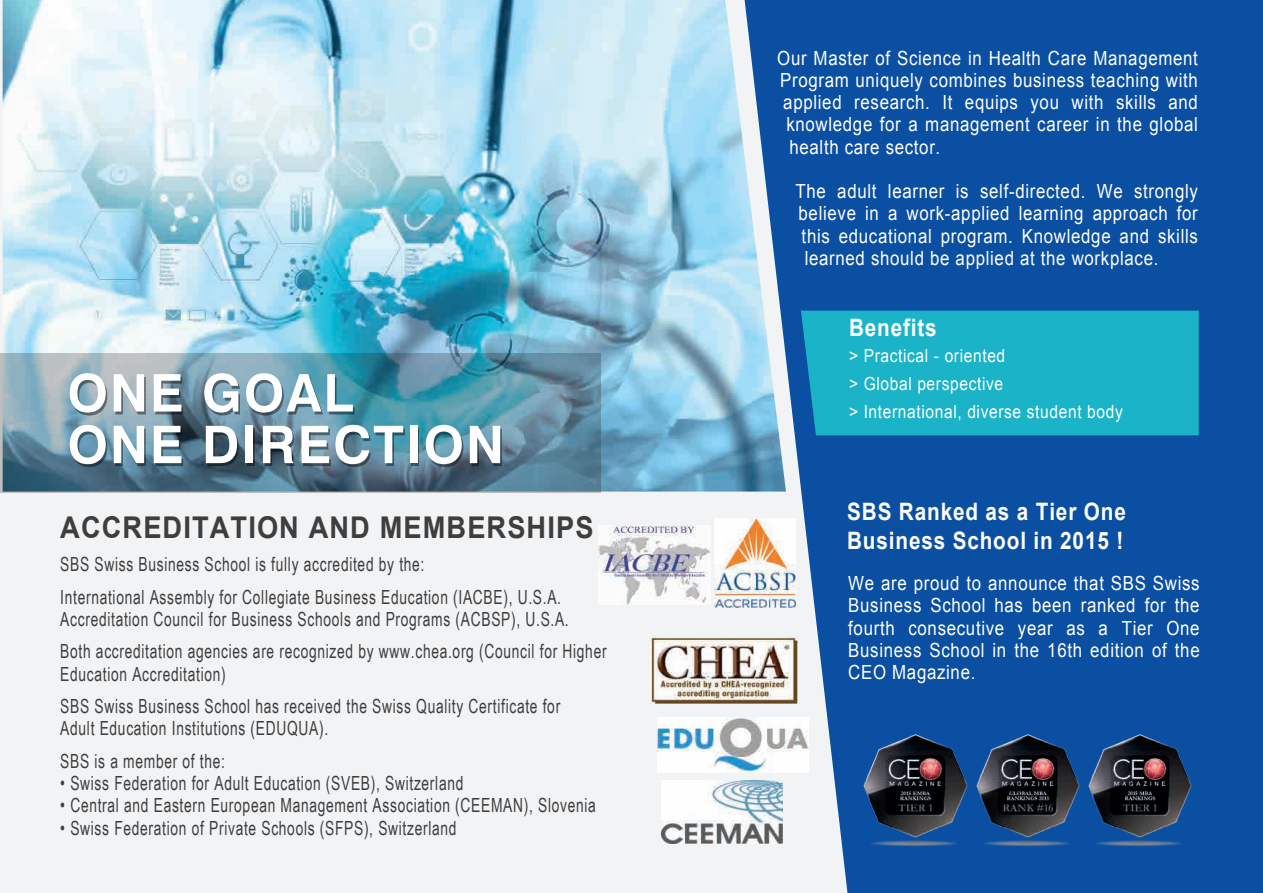
<style>
.page{position:relative;width:1263px;height:893px;background:#f2f3f4}
.page>*{position:absolute;margin:0;border:0;box-sizing:border-box;transform-origin:0 0}
.t1{font:700 51.9px/51.6px "Swiss 721 BT";letter-spacing:.04em;color:#fff}
.t2{font:700 30px "Arial";letter-spacing:.04em;color:#3e3e3f;scale:.91 1}
.t3{font:700 24px/28.2px "Arial";letter-spacing:.04em;color:#fff;scale:.87 1}
.t4{font:19.5px/32.5px "Arial Narrow";letter-spacing:.04em;color:#3e3e3f;scale:.87 1}
.t5{font:19.5px/22.2px "Arial";letter-spacing:.04em;color:#fff;text-align:justify;scale:.87 1}
.t6{font:18px/28.2px "Arial";letter-spacing:.04em;color:#fff;scale:.87 1}
</style>
<div class="page">
<div style="left:745px;top:0;width:518px;height:893px;background:#0a4fa2"></div>
<img style="left:3px;top:0;width:783px;height:492px">
<div style="left:801px;top:311px;width:398px;height:124px;background:#1ab3c7"></div>
<img style="left:715px;top:518px;width:81px;height:90px">
<img style="left:662px;top:780px;width:120px;height:64px">
<img style="left:657px;top:718px;width:151px;height:55px">
<img style="left:598px;top:525px;width:113px;height:79px">
<img style="left:650px;top:638px;width:148px;height:66px">
<img style="left:857px;top:730px;width:112px;height:117px">
<img style="left:969px;top:730px;width:112px;height:117px">
<img style="left:1081px;top:730px;width:117px;height:117px">
<svg style="left:0;top:353px;width:601px;height:140px;background:#648ea1"></svg>
<h1 class="t1" style="left:68px;top:367px;width:438px">ONE GOAL<br>ONE DIRECTION</h1>
<h2 class="t2" style="left:60px;top:507px;width:587px">ACCREDITATION AND MEMBERSHIPS</h2>
<p class="t4" style="left:60px;top:547px;width:577px">SBS Swiss Business School is fully accredited by the:<br>International Assembly for Collegiate Business Education (IACBE), U.S.A.</p>
<p class="t4" style="left:60px;top:602px;width:629px">Accreditation Council for Business Schools and Programs (ACBSP), U.S.A.<br>Both accreditation agencies are recognized by www.chea.org (Council for Higher</p>
<p class="t4" style="left:60px;top:657px;width:576px">Education Accreditation)<br>SBS Swiss Business School has received the Swiss Quality Certificate for</p>
<p class="t4" style="left:60px;top:711px;width:309px">Adult Education Institutions (EDUQUA).<br>SBS is a member of the:</p>
<p class="t4" style="left:60px;top:766px;width:465px">• Swiss Federation for Adult Education (SVEB), Switzerland</p>
<p class="t4" style="left:60px;top:788px;width:617px">• Central and Eastern European Management Association (CEEMAN), Slovenia</p>
<p class="t4" style="left:60px;top:811px;width:457px">• Swiss Federation of Private Schools (SFPS), Switzerland</p>
<p class="t5" style="left:777px;top:47px;width:485px">Our Master of Science in Health Care Management</p>
<p class="t5" style="left:780px;top:69px;width:482px">Program uniquely combines business teaching with</p>
<p class="t5" style="left:783px;top:91px;width:478px">applied research. It equips you with skills and</p>
<p class="t5" style="left:786px;top:114px;width:475px">knowledge for a management career in the global</p>
<p class="t5" style="left:789px;top:136px;width:175px">health care sector.</p>
<p class="t5" style="left:795px;top:180px;width:464px">The adult learner is self-directed. We strongly</p>
<p class="t5" style="left:798px;top:203px;width:460px">believe in a work-applied learning approach for</p>
<p class="t5" style="left:802px;top:225px;width:457px">this educational program. Knowledge and skills</p>
<p class="t5" style="left:805px;top:247px;width:408px">learned should be applied at the workplace.</p>
<p class="t3" style="left:849px;top:315px;width:102px">Benefits</p>
<p class="t6" style="left:849px;top:342px;width:316px">&gt; Practical - oriented<br>&gt; Global perspective<br>&gt; International, diverse student body</p>
<p class="t3" style="left:847px;top:498px;width:322px">SBS Ranked as a Tier One<br>Business School in 2015 !</p>
<p class="t5" style="left:848px;top:572px;width:405px">We are proud to announce that SBS Swiss Business School has been ranked for the fourth consecutive year as a Tier One Business School in the 16th edition of the CEO Magazine.</p>
</div>
